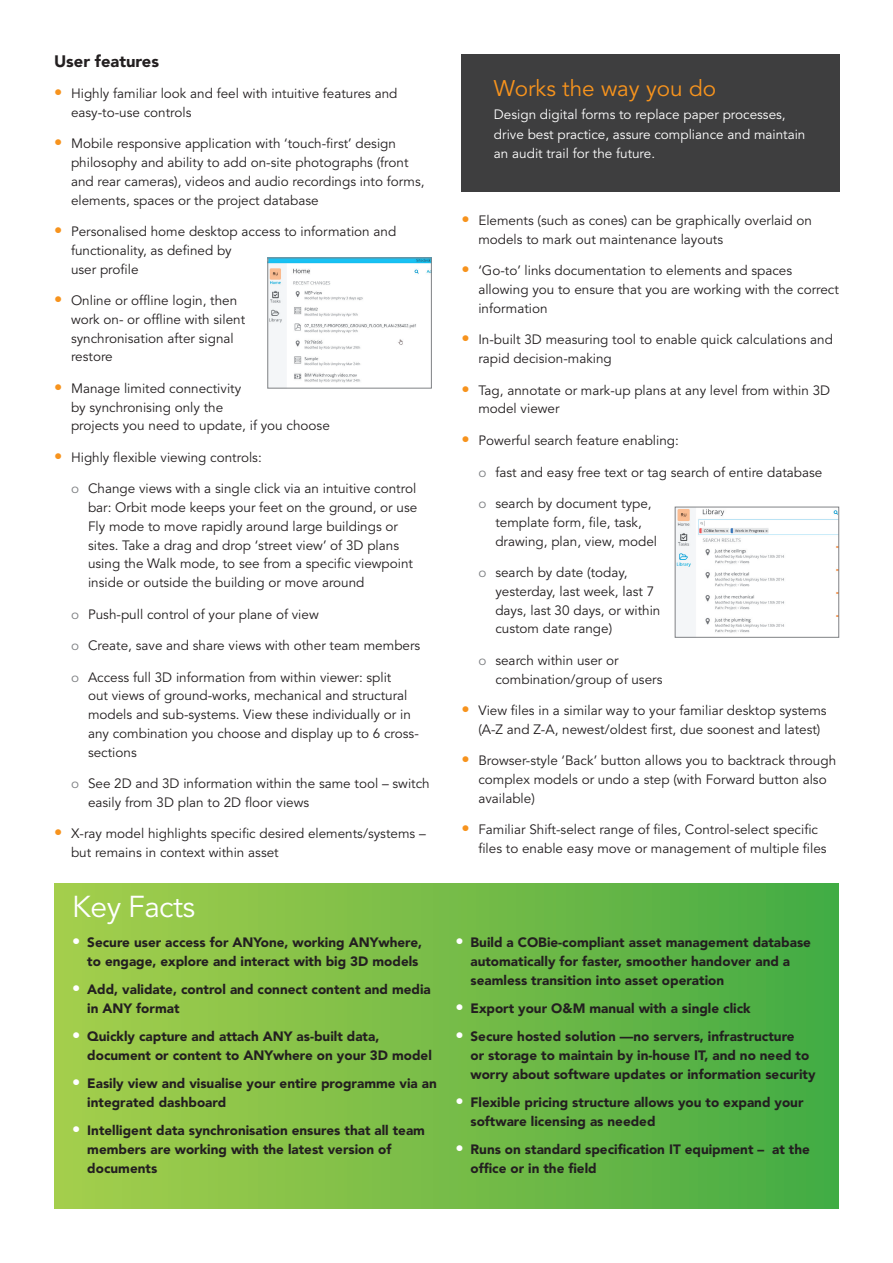
<style>
.page{position:relative;width:893px;height:1263px;background:#fff}
.page>*{position:absolute;margin:0;border:0;box-sizing:border-box;transform-origin:0 0}
.t1{font:30px "Avenir";letter-spacing:-.02em;color:#fff}
.t2{font:22.5px "Avenir";color:#f7931d}
.t3{font:900 16.5px "Avenir";color:#231f20}
.t4{font:13.5px/18.8px "Avenir";color:#231f20}
.t5{font:900 13.5px/19.2px "Avenir";color:#231f20}
.t6{font:13.5px/19.2px "Avenir";color:#fff}
.s1{font-size:16.5px;color:#f7931d}
.s2{color:#808285}
.s3{font-size:16.5px;color:#fff}
</style>
<div class="page">
<div style="left:54px;top:883px;width:785px;height:325px;background:linear-gradient(to right,#a6ce4c,#45ab44)"></div>
<img style="left:270px;top:260px;width:160px;height:126px">
<img style="left:677px;top:509px;width:160px;height:126px">
<div style="left:675px;top:507px;width:164px;height:130px;border:1px solid #808285"></div>
<div style="left:461px;top:54px;width:379px;height:137px;background:#3e3e3f"></div>
<p class="t3" style="left:54px;top:51px;width:107px">User features</p>
<p class="t4" style="left:71px;top:84px;width:328px;text-indent:-17px"><span class="s1">•</span> Highly familiar look and feel with intuitive features and easy-to-use controls</p>
<p class="t4" style="left:71px;top:135px;width:355px;text-indent:-17px"><span class="s1">•</span> Mobile responsive application with ‘touch-first’ design philosophy and ability to add on-site photographs (front and rear cameras), videos and audio recordings into forms, elements, spaces or the project database</p>
<p class="t4" style="left:71px;top:222px;width:327px;text-indent:-17px"><span class="s1">•</span> Personalised home desktop access to information and functionality, as defined by<br>user profile</p>
<p class="t4" style="left:71px;top:291px;width:176px;text-indent:-17px"><span class="s1">•</span> Online or offline login, then work on- or offline with silent synchronisation after signal restore</p>
<p class="t4" style="left:71px;top:379px;width:260px;text-indent:-17px"><span class="s1">•</span> Manage limited connectivity<br>by synchronising only the<br>projects you need to update, if you choose</p>
<p class="t4" style="left:54px;top:448px;width:209px"><span class="s1">•</span> Highly flexible viewing controls:</p>
<p class="t4" style="left:88px;top:480px;width:331px;text-indent:-17px"><span class="s2">o</span> Change views with a single click via an intuitive control bar: Orbit mode keeps your feet on the ground, or use Fly mode to move rapidly around large buildings or sites. Take a drag and drop ‘street view’ of 3D plans using the Walk mode, to see from a specific viewpoint inside or outside the building or move around</p>
<p class="t4" style="left:71px;top:605px;width:249px"><span class="s2">o</span> Push-pull control of your plane of view</p>
<p class="t4" style="left:71px;top:636px;width:351px"><span class="s2">o</span> Create, save and share views with other team members</p>
<p class="t4" style="left:88px;top:668px;width:332px;text-indent:-17px"><span class="s2">o</span> Access full 3D information from within viewer: split<br>out views of ground-works, mechanical and structural models and sub-systems. View these individually or in any combination you choose and display up to 6 cross&shy;sections</p>
<p class="t4" style="left:88px;top:774px;width:343px;text-indent:-17px"><span class="s2">o</span> See 2D and 3D information within the same tool – switch easily from 3D plan to 2D floor views</p>
<p class="t4" style="left:71px;top:825px;width:356px;text-indent:-17px"><span class="s1">•</span> X-ray model highlights specific desired elements/systems – but remains in context within asset</p>
<h1 class="t1" style="left:72px;top:889px;width:125px">Key Facts</h1>
<p class="t5" style="left:72px;top:932px;width:351px;text-align:right"><span class="s3">•</span> Secure user access for ANYone, working ANYwhere, to engage, explore and interact with big 3D models</p>
<p class="t5" style="left:87px;top:979px;width:345px;text-indent:-15px"><span class="s3">•</span> Add, validate, control and connect content and media in ANY format</p>
<p class="t5" style="left:87px;top:1026px;width:346px;text-indent:-15px"><span class="s3">•</span> Quickly capture and attach ANY as-built data, document or content to ANYwhere on your 3D model</p>
<p class="t5" style="left:87px;top:1073px;width:351px;text-indent:-15px"><span class="s3">•</span> Easily view and visualise your entire programme via an integrated dashboard</p>
<p class="t5" style="left:87px;top:1120px;width:339px;text-indent:-15px"><span class="s3">•</span> Intelligent data synchronisation ensures that all team members are working with the latest version of documents</p>
<h2 class="t2" style="left:494px;top:75px;width:224px">Works the way you do</h2>
<p class="t6" style="left:494px;top:105px;width:313px">Design digital forms to replace paper processes, drive best practice, assure compliance and maintain an audit trail for the future.</p>
<p class="t4" style="left:478px;top:212px;width:335px;text-indent:-17px"><span class="s1">•</span> Elements (such as cones) can be graphically overlaid on models to mark out maintenance layouts</p>
<p class="t4" style="left:478px;top:262px;width:362px;text-indent:-17px"><span class="s1">•</span> ‘Go-to’ links documentation to elements and spaces allowing you to ensure that you are working with the correct information</p>
<p class="t4" style="left:478px;top:331px;width:356px;text-indent:-17px"><span class="s1">•</span> In-built 3D measuring tool to enable quick calculations and rapid decision-making</p>
<p class="t4" style="left:478px;top:381px;width:353px;text-indent:-17px"><span class="s1">•</span> Tag, annotate or mark-up plans at any level from within 3D model viewer</p>
<p class="t4" style="left:461px;top:431px;width:219px"><span class="s1">•</span> Powerful search feature enabling:</p>
<p class="t4" style="left:478px;top:463px;width:346px"><span class="s2">o</span> fast and easy free text or tag search of entire database</p>
<p class="t4" style="left:495px;top:494px;width:163px;text-indent:-17px"><span class="s2">o</span> search by document type, template form, file, task, drawing, plan, view, model</p>
<p class="t4" style="left:495px;top:563px;width:166px;text-indent:-17px"><span class="s2">o</span> search by date (today, yesterday, last week, last 7 days, last 30 days, or within custom date range)</p>
<p class="t4" style="left:495px;top:651px;width:168px;text-indent:-17px"><span class="s2">o</span> search within user or combination/group of users</p>
<p class="t4" style="left:478px;top:701px;width:350px;text-indent:-17px"><span class="s1">•</span> View files in a similar way to your familiar desktop systems (A-Z and Z-A, newest/oldest first, due soonest and latest)</p>
<p class="t4" style="left:478px;top:752px;width:359px;text-indent:-17px"><span class="s1">•</span> Browser-style ‘Back’ button allows you to backtrack through complex models or undo a step (with Forward button also available)</p>
<p class="t4" style="left:478px;top:821px;width:350px;text-indent:-17px"><span class="s1">•</span> Familiar Shift-select range of files, Control-select specific files to enable easy move or management of multiple files</p>
<p class="t5" style="left:470px;top:932px;width:342px;text-indent:-15px"><span class="s3">•</span> Build a COBie-compliant asset management database automatically for faster, smoother handover and a seamless transition into asset operation</p>
<p class="t5" style="left:455px;top:998px;width:297px"><span class="s3">•</span> Export your O&amp;M manual with a single click</p>
<p class="t5" style="left:470px;top:1026px;width:347px;text-indent:-15px"><span class="s3">•</span> Secure hosted solution —no servers, infrastructure<br>or storage to maintain by in-house IT, and no need to worry about software updates or information security</p>
<p class="t5" style="left:470px;top:1092px;width:335px;text-indent:-15px"><span class="s3">•</span> Flexible pricing structure allows you to expand your software licensing as needed</p>
<p class="t5" style="left:470px;top:1139px;width:341px;text-indent:-15px"><span class="s3">•</span> Runs on standard specification IT equipment – at the office or in the field</p>
</div>
